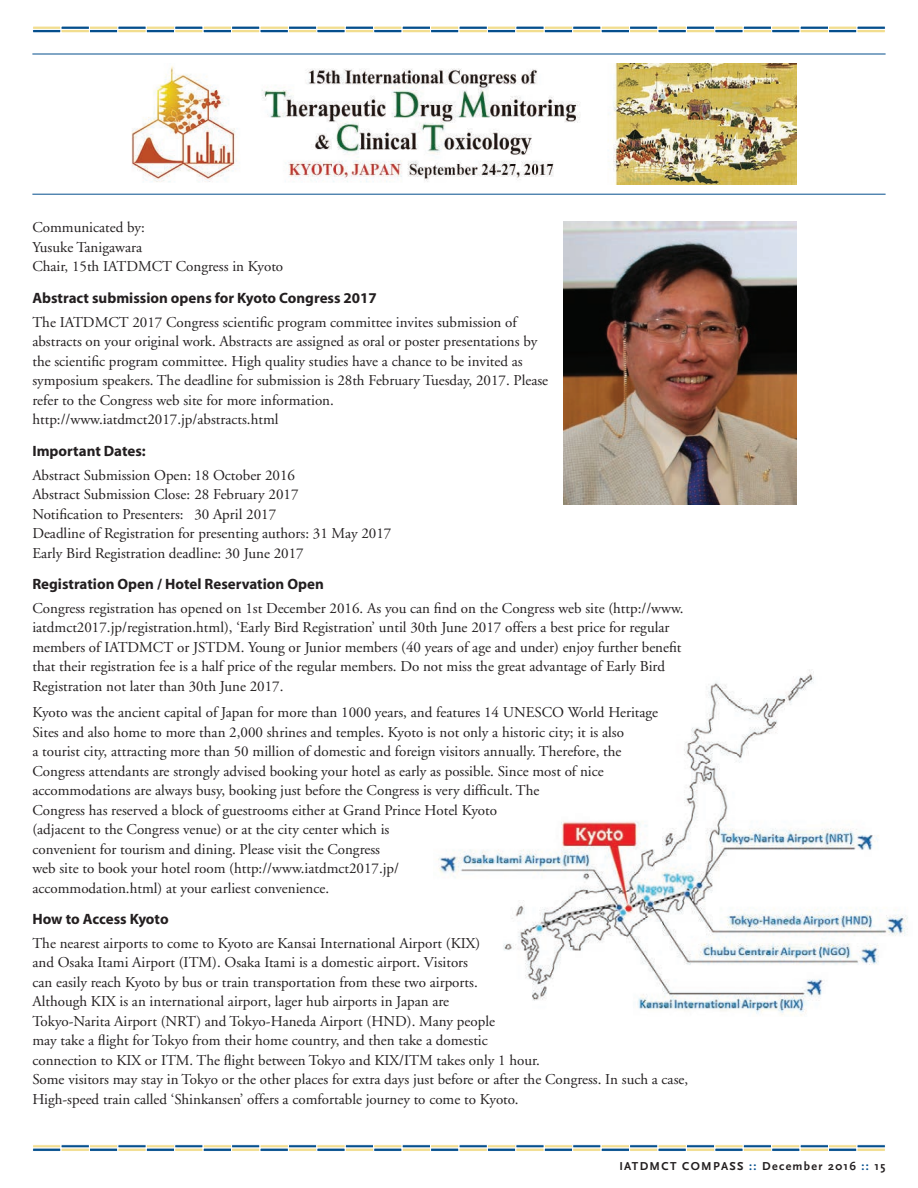
<style>
.page{position:relative;width:918px;height:1188px;background:#fff}
.page>*{position:absolute;margin:0;border:0;box-sizing:border-box;transform-origin:0 0}
.t1{font:15px/19.5px "Adobe Garamond";color:#231f20}
.t2{font:700 15px "Myriad";color:#231f20}
.t3{font:700 12px "Scala Sans";letter-spacing:.11em;color:#231f20}
.s1{color:#054f8d}
</style>
<div class="page">
<svg style="left:33px;top:26px;width:28px;height:3px"></svg>
<svg style="left:33px;top:30px;width:28px;height:3px"></svg>
<svg style="left:61px;top:26px;width:28px;height:3px"></svg>
<svg style="left:61px;top:30px;width:28px;height:3px"></svg>
<svg style="left:90px;top:26px;width:28px;height:3px"></svg>
<svg style="left:90px;top:30px;width:28px;height:3px"></svg>
<svg style="left:118px;top:26px;width:28px;height:3px"></svg>
<svg style="left:118px;top:30px;width:28px;height:3px"></svg>
<svg style="left:146px;top:26px;width:29px;height:3px"></svg>
<svg style="left:146px;top:30px;width:29px;height:3px"></svg>
<svg style="left:175px;top:26px;width:28px;height:3px"></svg>
<svg style="left:175px;top:30px;width:28px;height:3px"></svg>
<svg style="left:203px;top:26px;width:28px;height:3px"></svg>
<svg style="left:203px;top:30px;width:28px;height:3px"></svg>
<svg style="left:232px;top:26px;width:28px;height:3px"></svg>
<svg style="left:232px;top:30px;width:28px;height:3px"></svg>
<svg style="left:260px;top:26px;width:28px;height:3px"></svg>
<svg style="left:260px;top:30px;width:28px;height:3px"></svg>
<svg style="left:288px;top:26px;width:29px;height:3px"></svg>
<svg style="left:289px;top:30px;width:28px;height:3px"></svg>
<svg style="left:317px;top:26px;width:28px;height:3px"></svg>
<svg style="left:317px;top:30px;width:28px;height:3px"></svg>
<svg style="left:345px;top:26px;width:28px;height:3px"></svg>
<svg style="left:345px;top:30px;width:29px;height:3px"></svg>
<svg style="left:374px;top:26px;width:28px;height:3px"></svg>
<svg style="left:374px;top:30px;width:28px;height:3px"></svg>
<svg style="left:402px;top:26px;width:28px;height:3px"></svg>
<svg style="left:402px;top:30px;width:28px;height:3px"></svg>
<svg style="left:431px;top:26px;width:28px;height:3px"></svg>
<svg style="left:431px;top:30px;width:28px;height:3px"></svg>
<svg style="left:459px;top:26px;width:28px;height:3px"></svg>
<svg style="left:459px;top:30px;width:28px;height:3px"></svg>
<svg style="left:488px;top:26px;width:28px;height:3px"></svg>
<svg style="left:487px;top:30px;width:29px;height:3px"></svg>
<svg style="left:516px;top:26px;width:28px;height:3px"></svg>
<svg style="left:516px;top:30px;width:28px;height:3px"></svg>
<svg style="left:544px;top:26px;width:29px;height:3px"></svg>
<svg style="left:544px;top:30px;width:28px;height:3px"></svg>
<svg style="left:573px;top:26px;width:28px;height:3px"></svg>
<svg style="left:573px;top:30px;width:28px;height:3px"></svg>
<svg style="left:601px;top:26px;width:28px;height:3px"></svg>
<svg style="left:601px;top:30px;width:28px;height:3px"></svg>
<svg style="left:630px;top:26px;width:28px;height:3px"></svg>
<svg style="left:630px;top:30px;width:28px;height:3px"></svg>
<svg style="left:658px;top:26px;width:28px;height:3px"></svg>
<svg style="left:658px;top:30px;width:28px;height:3px"></svg>
<svg style="left:686px;top:26px;width:29px;height:3px"></svg>
<svg style="left:687px;top:30px;width:28px;height:3px"></svg>
<svg style="left:715px;top:26px;width:28px;height:3px"></svg>
<svg style="left:715px;top:30px;width:28px;height:3px"></svg>
<svg style="left:743px;top:26px;width:28px;height:3px"></svg>
<svg style="left:743px;top:30px;width:28px;height:3px"></svg>
<svg style="left:772px;top:26px;width:28px;height:3px"></svg>
<svg style="left:771px;top:30px;width:29px;height:3px"></svg>
<svg style="left:800px;top:26px;width:28px;height:3px"></svg>
<svg style="left:800px;top:30px;width:28px;height:3px"></svg>
<svg style="left:829px;top:26px;width:28px;height:3px"></svg>
<svg style="left:829px;top:30px;width:28px;height:3px"></svg>
<svg style="left:857px;top:26px;width:28px;height:3px"></svg>
<svg style="left:857px;top:30px;width:28px;height:3px"></svg>
<svg style="left:33px;top:1145px;width:28px;height:3px"></svg>
<svg style="left:33px;top:1148px;width:28px;height:3px"></svg>
<svg style="left:61px;top:1144px;width:28px;height:4px"></svg>
<svg style="left:61px;top:1148px;width:28px;height:3px"></svg>
<svg style="left:90px;top:1145px;width:28px;height:3px"></svg>
<svg style="left:90px;top:1148px;width:28px;height:3px"></svg>
<svg style="left:118px;top:1144px;width:28px;height:4px"></svg>
<svg style="left:118px;top:1148px;width:28px;height:3px"></svg>
<svg style="left:146px;top:1145px;width:29px;height:3px"></svg>
<svg style="left:146px;top:1148px;width:29px;height:3px"></svg>
<svg style="left:175px;top:1144px;width:28px;height:4px"></svg>
<svg style="left:175px;top:1148px;width:28px;height:3px"></svg>
<svg style="left:203px;top:1145px;width:28px;height:3px"></svg>
<svg style="left:203px;top:1148px;width:28px;height:3px"></svg>
<svg style="left:232px;top:1144px;width:28px;height:4px"></svg>
<svg style="left:232px;top:1148px;width:28px;height:3px"></svg>
<svg style="left:260px;top:1145px;width:28px;height:3px"></svg>
<svg style="left:260px;top:1148px;width:28px;height:3px"></svg>
<svg style="left:288px;top:1144px;width:29px;height:4px"></svg>
<svg style="left:289px;top:1148px;width:28px;height:3px"></svg>
<svg style="left:317px;top:1145px;width:28px;height:3px"></svg>
<svg style="left:317px;top:1148px;width:28px;height:3px"></svg>
<svg style="left:345px;top:1144px;width:28px;height:4px"></svg>
<svg style="left:345px;top:1148px;width:29px;height:3px"></svg>
<svg style="left:374px;top:1145px;width:28px;height:3px"></svg>
<svg style="left:374px;top:1148px;width:28px;height:3px"></svg>
<svg style="left:402px;top:1144px;width:28px;height:4px"></svg>
<svg style="left:402px;top:1148px;width:28px;height:3px"></svg>
<svg style="left:431px;top:1145px;width:28px;height:3px"></svg>
<svg style="left:431px;top:1148px;width:28px;height:3px"></svg>
<svg style="left:459px;top:1144px;width:28px;height:4px"></svg>
<svg style="left:459px;top:1148px;width:28px;height:3px"></svg>
<svg style="left:488px;top:1145px;width:28px;height:3px"></svg>
<svg style="left:487px;top:1148px;width:29px;height:3px"></svg>
<svg style="left:516px;top:1144px;width:28px;height:4px"></svg>
<svg style="left:516px;top:1148px;width:28px;height:3px"></svg>
<svg style="left:544px;top:1145px;width:29px;height:3px"></svg>
<svg style="left:544px;top:1148px;width:28px;height:3px"></svg>
<svg style="left:573px;top:1144px;width:28px;height:4px"></svg>
<svg style="left:573px;top:1148px;width:28px;height:3px"></svg>
<svg style="left:601px;top:1145px;width:28px;height:3px"></svg>
<svg style="left:601px;top:1148px;width:28px;height:3px"></svg>
<svg style="left:630px;top:1144px;width:28px;height:4px"></svg>
<svg style="left:630px;top:1148px;width:28px;height:3px"></svg>
<svg style="left:658px;top:1145px;width:28px;height:3px"></svg>
<svg style="left:658px;top:1148px;width:28px;height:3px"></svg>
<svg style="left:686px;top:1144px;width:29px;height:4px"></svg>
<svg style="left:687px;top:1148px;width:28px;height:3px"></svg>
<svg style="left:715px;top:1145px;width:28px;height:3px"></svg>
<svg style="left:715px;top:1148px;width:28px;height:3px"></svg>
<svg style="left:743px;top:1144px;width:28px;height:4px"></svg>
<svg style="left:743px;top:1148px;width:28px;height:3px"></svg>
<svg style="left:772px;top:1145px;width:28px;height:3px"></svg>
<svg style="left:771px;top:1148px;width:29px;height:3px"></svg>
<svg style="left:800px;top:1144px;width:28px;height:4px"></svg>
<svg style="left:800px;top:1148px;width:28px;height:3px"></svg>
<svg style="left:829px;top:1145px;width:28px;height:3px"></svg>
<svg style="left:829px;top:1148px;width:28px;height:3px"></svg>
<svg style="left:857px;top:1144px;width:28px;height:4px"></svg>
<svg style="left:857px;top:1148px;width:28px;height:3px"></svg>
<img style="left:436px;top:670px;width:472px;height:346px">
<img style="left:131px;top:63px;width:665px;height:122px">
<hr style="left:32px;top:194px;width:854px;height:1px;background:#054f8d">
<hr style="left:32px;top:54px;width:854px;height:1px;background:#054f8d">
<img style="left:563px;top:221px;width:233px;height:284px">
<p class="t1" style="left:32px;top:218px;width:252px">Communicated by:<br>Yusuke Tanigawara<br>Chair, 15th IATDMCT Congress in Kyoto</p>
<p class="t2" style="left:32px;top:290px;width:346px">Abstract submission opens for Kyoto Congress 2017</p>
<p class="t1" style="left:32px;top:313px;width:517px">The IATDMCT 2017 Congress scientific program committee invites submission of abstracts on your original work. Abstracts are assigned as oral or poster presentations by the scientific program committee. High quality studies have a chance to be invited as symposium speakers. The deadline for submission is 28th February Tuesday, 2017. Please refer to the Congress web site for more information. http://www.iatdmct2017.jp/abstracts.html</p>
<p class="t2" style="left:32px;top:443px;width:115px">Important Dates:</p>
<p class="t1" style="left:32px;top:465px;width:361px">Abstract Submission Open: 18 October 2016<br>Abstract Submission Close: 28 February 2017<br>Notification to Presenters: 30 April 2017<br>Deadline of Registration for presenting authors: 31 May 2017<br>Early Bird Registration deadline: 30 June 2017</p>
<p class="t2" style="left:32px;top:576px;width:293px">Registration Open / Hotel Reservation Open</p>
<p class="t1" style="left:32px;top:599px;width:653px">Congress registration has opened on 1st December 2016. As you can find on the Congress web site (http://www. iatdmct2017.jp/registration.html), ‘Early Bird Registration’ until 30th June 2017 offers a best price for regular members of IATDMCT or JSTDM. Young or Junior members (40 years of age and under) enjoy further benefit that their registration fee is a half price of the regular members. Do not miss the great advantage of Early Bird Registration not later than 30th June 2017.</p>
<p class="t1" style="left:32px;top:703px;width:627px">Kyoto was the ancient capital of Japan for more than 1000 years, and features 14 UNESCO World Heritage Sites and also home to more than 2,000 shrines and temples. Kyoto is not only a historic city; it is also<br>a tourist city, attracting more than 50 million of domestic and foreign visitors annually. Therefore, the Congress attendants are strongly advised booking your hotel as early as possible. Since most of nice accommodations are always busy, booking just before the Congress is very difficult. The<br>Congress has reserved a block of guestrooms either at Grand Prince Hotel Kyoto<br>(adjacent to the Congress venue) or at the city center which is<br>convenient for tourism and dining. Please visit the Congress<br>web site to book your hotel room (http://www.iatdmct2017.jp/<br>accommodation.html) at your earliest convenience.</p>
<p class="t2" style="left:32px;top:911px;width:138px">How to Access Kyoto</p>
<p class="t1" style="left:32px;top:934px;width:657px">The nearest airports to come to Kyoto are Kansai International Airport (KIX)<br>and Osaka Itami Airport (ITM). Osaka Itami is a domestic airport. Visitors<br>can easily reach Kyoto by bus or train transportation from these two airports.<br>Although KIX is an international airport, lager hub airports in Japan are<br>Tokyo-Narita Airport (NRT) and Tokyo-Haneda Airport (HND). Many people<br>may take a flight for Tokyo from their home country, and then take a domestic<br>connection to KIX or ITM. The flight between Tokyo and KIX/ITM takes only 1 hour.<br>Some visitors may stay in Tokyo or the other places for extra days just before or after the Congress. In such a case, High-speed train called ‘Shinkansen’ offers a comfortable journey to come to Kyoto.</p>
<p class="t3" style="left:619px;top:1159px;width:268px">IATDMCT COMPASS <span class="s1">::</span> December 2016 <span class="s1">::</span> 15</p>
</div>
